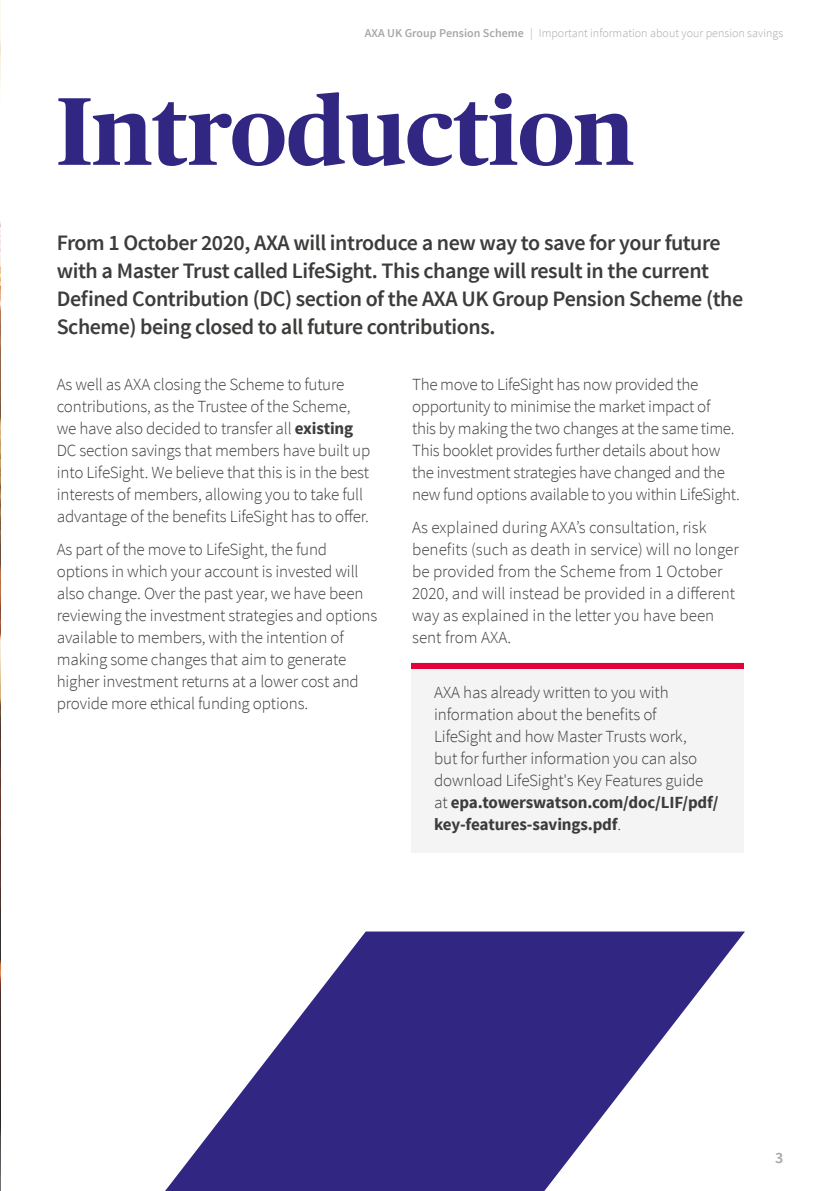
<style>
.page{position:relative;width:840px;height:1191px;background:#fff}
.page>*{position:absolute;margin:0;border:0;box-sizing:border-box;transform-origin:0 0}
.t1{font:700 96px "Publico Headline";color:#312783}
.t2{font:600 22px/28px "Source Sans Pro";letter-spacing:-.02em;color:#3c3c3b}
.t3{font:300 17px/22px "Source Sans Pro";letter-spacing:-.01em;color:#3c3c3b}
.t4{font:600 16px "Source Sans Pro";color:#a8a8a7}
.t5{font:300 12px "Source Sans Pro";color:#a8a8a7}
.s1{font-weight:600}
.s2{font-weight:700}
</style>
<div class="page">
<img style="left:0;top:0;width:1px;height:1191px">
<svg style="left:165px;top:931px;width:579px;height:260px;fill:#312783"></svg>
<div style="left:411px;top:662px;width:332px;height:191px;background:#f4f4f4"></div>
<div style="left:411px;top:662px;width:332px;height:6px;background:#e4003a"></div>
<p class="t5" style="left:364px;top:26px;width:419px"><span class="s1">AXA UK Group Pension Scheme</span> | Important information about your pension savings</p>
<h1 class="t1" style="left:57px;top:62px;width:578px">Introduction</h1>
<p class="t2" style="left:57px;top:229px;width:687px">From 1 October 2020, AXA will introduce a new way to save for your future with a Master Trust called LifeSight. This change will result in the current Defined Contribution (DC) section of the AXA UK Group Pension Scheme (the Scheme) being closed to all future contributions.</p>
<p class="t3" style="left:57px;top:373px;width:315px">As well as AXA closing the Scheme to future contributions, as the Trustee of the Scheme, we have also decided to transfer all <span class="s2">existing </span>DC section savings that members have built up into LifeSight. We believe that this is in the best interests of members, allowing you to take full advantage of the benefits LifeSight has to offer.</p>
<p class="t3" style="left:57px;top:538px;width:322px">As part of the move to LifeSight, the fund options in which your account is invested will also change. Over the past year, we have been reviewing the investment strategies and options available to members, with the intention of making some changes that aim to generate higher investment returns at a lower cost and provide more ethical funding options.</p>
<p class="t3" style="left:412px;top:373px;width:329px">The move to LifeSight has now provided the opportunity to minimise the market impact of<br>this by making the two changes at the same time.<br>This booklet provides further details about how the investment strategies have changed and the new fund options available to you within LifeSight.</p>
<p class="t3" style="left:412px;top:516px;width:328px">As explained during AXA’s consultation, risk benefits (such as death in service) will no longer be provided from the Scheme from 1 October 2020, and will instead be provided in a different way as explained in the letter you have been sent from AXA.</p>
<p class="t3" style="left:434px;top:681px;width:286px">AXA has already written to you with information about the benefits of LifeSight and how Master Trusts work,<br>but for further information you can also download LifeSight's Key Features guide at <span class="s2">epa.towerswatson.com/doc/LIF/pdf/ key-features-savings.pdf</span>.</p>
<p class="t4" style="left:774px;top:1147px;width:10px">3</p>
</div>
